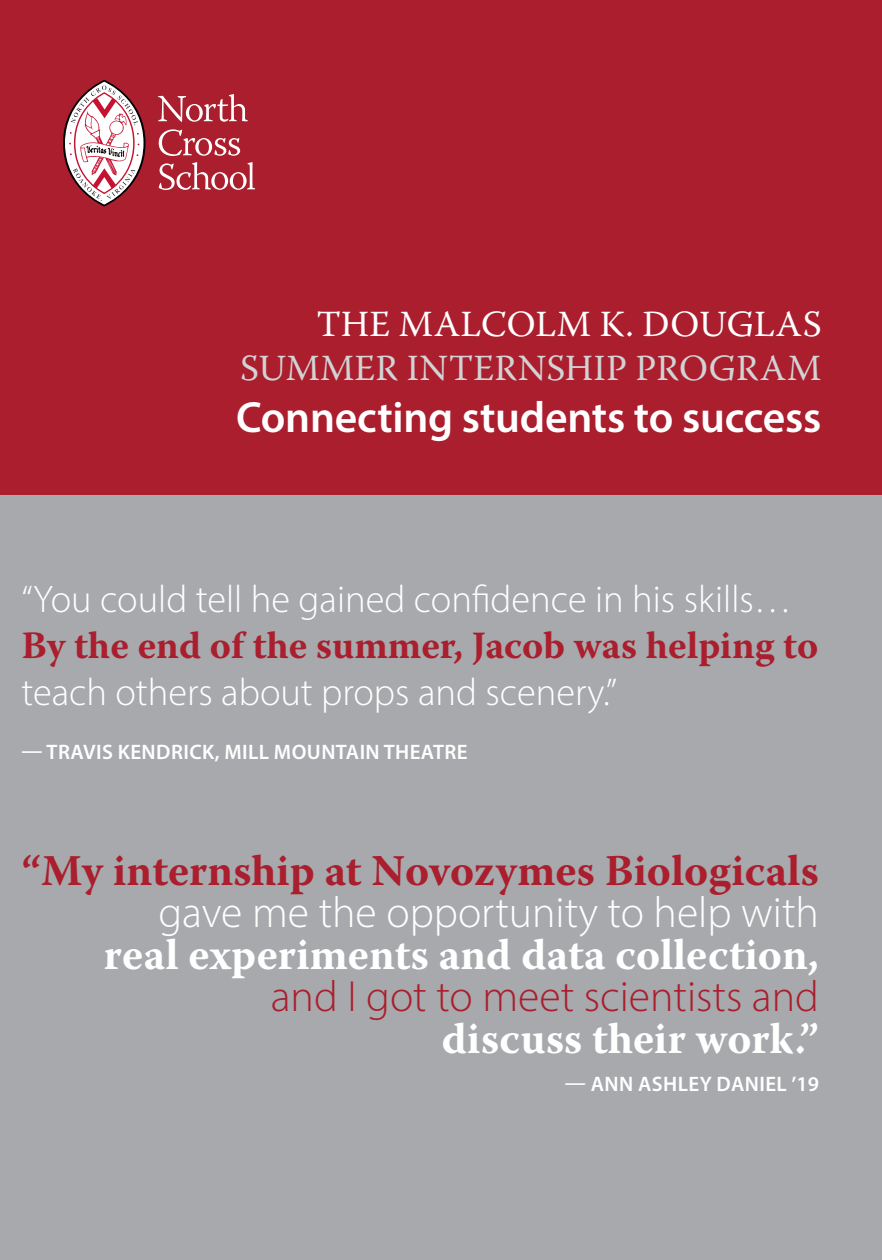
<style>
.page{position:relative;width:882px;height:1260px;background:#fff}
.page>*{position:absolute;margin:0;border:0;box-sizing:border-box;transform-origin:0 0}
.t1{font:700 43.75px "Warnock Pro";color:#fff}
.t2{font:700 43.75px "Warnock Pro";color:#aa1e2e}
.t3{font:300 43.75px "Myriad Pro";color:#fff}
.t4{font:600 43.75px "Myriad Pro";letter-spacing:-.005em;color:#fff}
.t5{font:300 43.75px "Myriad Pro";color:#aa1e2e}
.t6{font:300 38.5px "Myriad Pro";color:#fff}
.t7{font:700 38.5px "Warnock Pro";color:#aa1e2e}
.t8{font:36.75px "Warnock Pro";letter-spacing:.005em;color:#d1d3d4}
.t9{font:36.75px "Warnock Pro";letter-spacing:.005em;color:#fff}
.t10{font:600 21px "Myriad Pro";letter-spacing:.02em;color:#fff}
</style>
<div class="page">
<div style="left:0;top:0;width:882px;height:494px;background:#aa1e2e"></div>
<svg style="left:63px;top:80px;width:83px;height:126px"></svg>
<svg style="left:65px;top:82px;width:79px;height:123px"></svg>
<svg style="left:158px;top:94px;width:90px;height:28px"></svg>
<svg style="left:159px;top:129px;width:81px;height:27px"></svg>
<svg style="left:159px;top:162px;width:96px;height:28px"></svg>
<svg style="left:69px;top:86px;width:70px;height:115px"></svg>
<div style="left:0;top:495px;width:882px;height:765px;background:#a7a9ac"></div>
<p class="t9" style="left:316px;top:302px;width:507px">THE MALCOLM K. DOUGLAS</p>
<p class="t8" style="left:240px;top:346px;width:583px">SUMMER INTERNSHIP PROGRAM</p>
<p class="t4" style="left:236px;top:390px;width:587px">Connecting students to success</p>
<p class="t6" style="left:21px;top:576px;width:772px">“You could tell he gained confidence in his skills…</p>
<p class="t7" style="left:21px;top:623px;width:798px">By the end of the summer, Jacob was helping to</p>
<p class="t6" style="left:21px;top:669px;width:597px">teach others about props and scenery.”</p>
<p class="t10" style="left:22px;top:738px;width:448px">— TRAVIS KENDRICK, MILL MOUNTAIN THEATRE</p>
<p class="t2" style="left:22px;top:844px;width:799px">“My internship at Novozymes Biologicals</p>
<p class="t3" style="left:158px;top:886px;width:662px">gave me the opportunity to help with</p>
<p class="t1" style="left:104px;top:928px;width:717px">real experiments and data collection,</p>
<p class="t5" style="left:271px;top:970px;width:550px">and I got to meet scientists and</p>
<p class="t1" style="left:442px;top:1012px;width:379px">discuss their work.”</p>
<p class="t10" style="left:565px;top:1071px;width:256px">— ANN ASHLEY DANIEL ’19</p>
</div>
